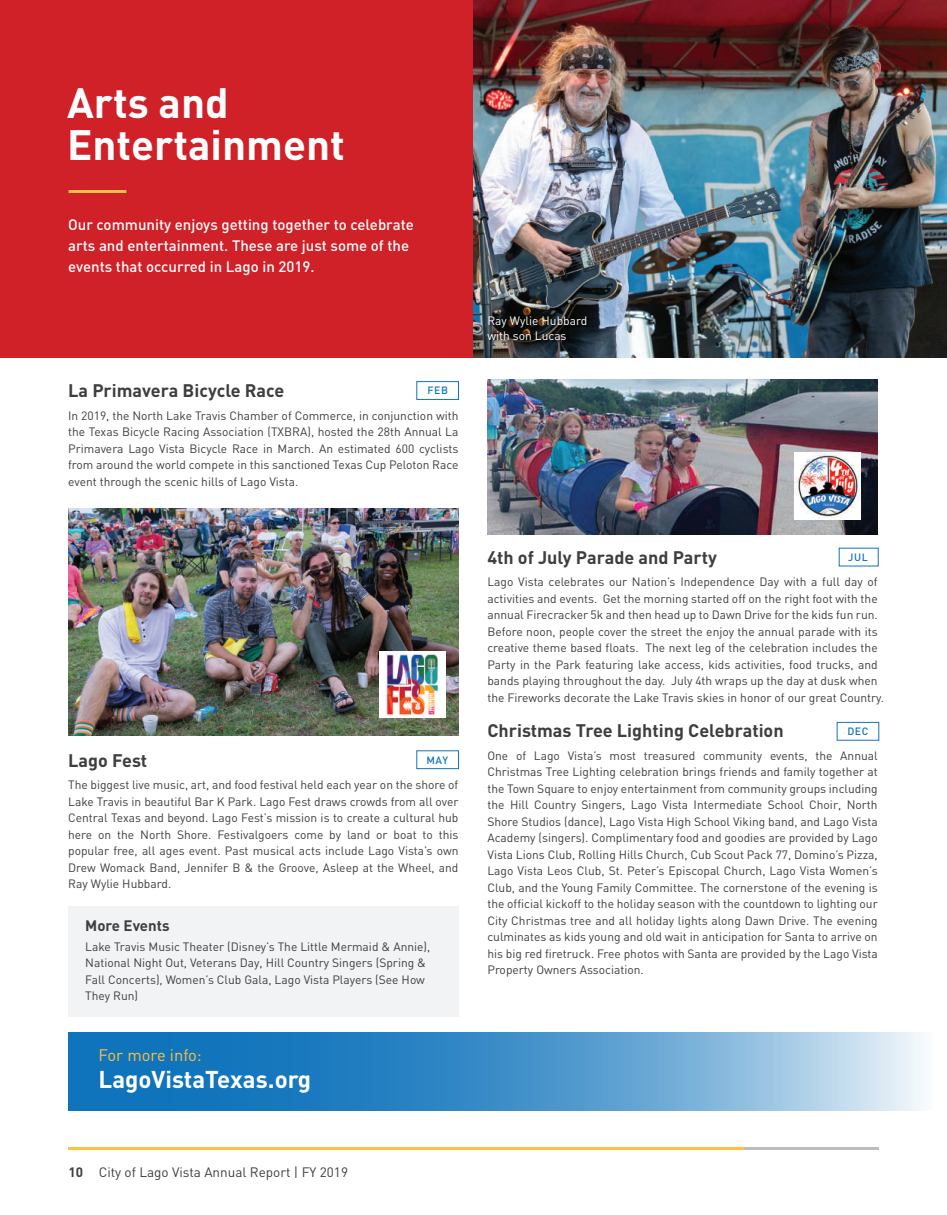
<style>
.page{position:relative;width:947px;height:1215px;background:#fff}
.page>*{position:absolute;margin:0;border:0;box-sizing:border-box;transform-origin:0 0}
.t1{font:700 42px/42px "DIN";color:#fff}
.t2{font:700 24px "DIN";color:#fff}
.t3{font:700 18px "DIN";color:#3e3e3f}
.t4{font:16.5px "DIN";color:#fec140}
.t5{font:500 15px/21px "DIN";color:#fff}
.t6{font:700 15px "DIN";color:#3e3e3f}
.t7{font:13.5px "DIN";color:#3e3e3f}
.t8{font:12px/16.5px "DIN";color:#3e3e3f;text-align:justify}
.t9{font:12px/15px "DIN";color:#fff}
.t10{font:500 10.5px "DIN";letter-spacing:.05em;color:#1074bc}
.s1{font-weight:700}
</style>
<div class="page">
<img style="left:487px;top:379px;width:390px;height:155px">
<div style="left:0;top:0;width:473px;height:358px;background:#d02028"></div>
<img style="left:473px;top:0;width:473px;height:358px">
<svg style="left:69px;top:1032px;width:854px;height:78px;background:#529ace"></svg>
<hr style="left:69px;top:190px;width:57px;height:3px;background:#fec140">
<hr style="left:68px;top:1147px;width:810px;height:2px;background:#bcbdc0">
<div style="left:68px;top:906px;width:390px;height:110px;background:#f2f3f4"></div>
<hr style="left:68px;top:1147px;width:675px;height:2px;background:#fec140">
<img style="left:69px;top:508px;width:389px;height:228px">
<div style="left:836px;top:722px;width:43px;height:18px;border:1px solid #1074bc"></div>
<div style="left:416px;top:750px;width:43px;height:19px;border:1px solid #1074bc"></div>
<div style="left:416px;top:381px;width:43px;height:19px;border:1px solid #1074bc"></div>
<img style="left:379px;top:651px;width:66px;height:67px">
<img style="left:794px;top:453px;width:66px;height:66px">
<img style="left:485px;top:312px;width:106px;height:35px">
<h1 class="t1" style="left:67px;top:80px;width:279px">Arts and<br>Entertainment</h1>
<p class="t5" style="left:68px;top:213px;width:347px">Our community enjoys getting together to celebrate arts and entertainment. These are just some of the events that occurred in Lago in 2019.</p>
<h3 class="t3" style="left:68px;top:379px;width:218px">La Primavera Bicycle Race</h3>
<p class="t8" style="left:68px;top:407px;width:392px">In 2019, the North Lake Travis Chamber of Commerce, in conjunction with the Texas Bicycle Racing Association (TXBRA), hosted the 28th Annual La Primavera Lago Vista Bicycle Race in March. An estimated 600 cyclists from around the world compete in this sanctioned Texas Cup Peloton Race event through the scenic hills of Lago Vista.</p>
<p class="t10" style="left:427px;top:384px;width:22px">FEB</p>
<h3 class="t3" style="left:68px;top:748px;width:80px">Lago Fest</h3>
<p class="t8" style="left:68px;top:776px;width:392px">The biggest live music, art, and food festival held each year on the shore of Lake Travis in beautiful Bar K Park. Lago Fest draws crowds from all over Central Texas and beyond. Lago Fest’s mission is to create a cultural hub here on the North Shore. Festivalgoers come by land or boat to this popular free, all ages event. Past musical acts include Lago Vista’s own Drew Womack Band, Jennifer B &amp; the Groove, Asleep at the Wheel, and Ray Wylie Hubbard.</p>
<p class="t10" style="left:426px;top:753px;width:23px">MAY</p>
<p class="t6" style="left:85px;top:916px;width:86px">More Events</p>
<p class="t8" style="left:85px;top:938px;width:346px;text-align:left">Lake Travis Music Theater (Disney’s The Little Mermaid &amp; Annie), National Night Out, Veterans Day, Hill Country Singers (Spring &amp; Fall Concerts), Women’s Club Gala, Lago Vista Players (See How They Run)</p>
<h3 class="t4" style="left:99px;top:1045px;width:105px">For more info:</h3>
<h2 class="t2" style="left:99px;top:1064px;width:214px">LagoVistaTexas.org</h2>
<p class="t9" style="left:487px;top:313px;width:101px">Ray Wylie Hubbard with son Lucas</p>
<h3 class="t3" style="left:487px;top:545px;width:231px">4th of July Parade and Party</h3>
<p class="t8" style="left:487px;top:573px;width:398px;text-align:left">Lago Vista celebrates our Nation’s Independence Day with a full day of activities and events. Get the morning started off on the right foot with the annual Firecracker 5k and then head up to Dawn Drive for the kids fun run.<br>Before noon, people cover the street the enjoy the annual parade with its creative theme based floats. The next leg of the celebration includes the Party in the Park featuring lake access, kids activities, food trucks, and bands playing throughout the day. July 4th wraps up the day at dusk when the Fireworks decorate the Lake Travis skies in honor of our great Country.</p>
<h3 class="t3" style="left:487px;top:719px;width:298px">Christmas Tree Lighting Celebration</h3>
<p class="t8" style="left:487px;top:747px;width:392px">One of Lago Vista’s most treasured community events, the Annual Christmas Tree Lighting celebration brings friends and family together at the Town Square to enjoy entertainment from community groups including the Hill Country Singers, Lago Vista Intermediate School Choir, North Shore Studios (dance), Lago Vista High School Viking band, and Lago Vista Academy (singers). Complimentary food and goodies are provided by Lago Vista Lions Club, Rolling Hills Church, Cub Scout Pack 77, Domino’s Pizza, Lago Vista Leos Club, St. Peter’s Episcopal Church, Lago Vista Women’s Club, and the Young Family Committee. The cornerstone of the evening is the official kickoff to the holiday season with the countdown to lighting our City Christmas tree and all holiday lights along Dawn Drive. The evening culminates as kids young and old wait in anticipation for Santa to arrive on his big red firetruck. Free photos with Santa are provided by the Lago Vista Property Owners Association.</p>
<p class="t10" style="left:848px;top:550px;width:21px">JUL</p>
<p class="t10" style="left:847px;top:725px;width:22px">DEC</p>
<p class="t7" style="left:68px;top:1164px;width:281px"><span class="s1">10</span> City of Lago Vista Annual Report | FY 2019</p>
</div>
